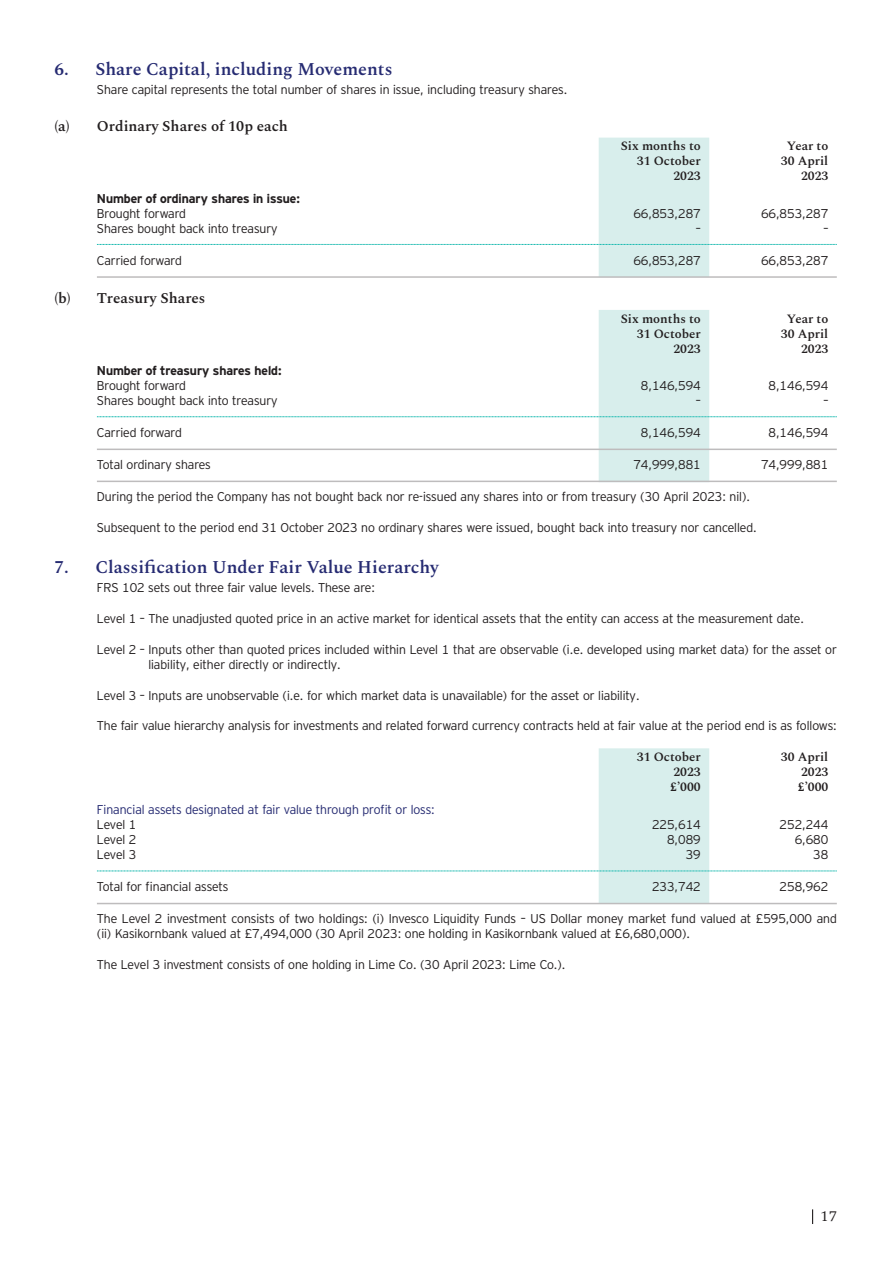
<style>
.page{position:relative;width:892px;height:1265px;background:#fff}
.page>*{position:absolute;margin:0;border:0;box-sizing:border-box;transform-origin:0 0}
.t1{font:600 18px "Spectral";color:#262b72}
.t2{font:600 15px "Spectral";color:#231f20}
.t3{font:300 15px "Swift Com";color:#231f20}
.t4{font:300 12.75px/15px "Invesco Interstate";color:#231f20}
.t5{font:600 12.75px "Spectral";color:#231f20}
.t6{font:700 12.75px "Invesco Interstate";color:#231f20}
.t7{font:300 12.75px "Invesco Interstate";color:#262b72}
</style>
<div class="page">
<svg style="left:812px;top:1209px;width:1px;height:14px"></svg>
<div style="left:599px;top:138px;width:110px;height:139px;background:#d8eeec"></div>
<svg style="left:97px;top:244px;width:740px;height:1px"></svg>
<hr style="left:97px;top:276px;width:740px;height:2px;background:#bebcbd">
<div style="left:599px;top:310px;width:110px;height:172px;background:#d8eeec"></div>
<svg style="left:97px;top:416px;width:740px;height:1px"></svg>
<hr style="left:97px;top:448px;width:740px;height:2px;background:#bebcbd">
<hr style="left:97px;top:480px;width:740px;height:2px;background:#bebcbd">
<div style="left:599px;top:748px;width:110px;height:155px;background:#d8eeec"></div>
<svg style="left:97px;top:870px;width:740px;height:1px"></svg>
<hr style="left:97px;top:902px;width:740px;height:2px;background:#bebcbd">
<h1 class="t1" style="left:54px;top:58px;width:340px">6. Share Capital, including Movements</h1>
<p class="t4" style="left:97px;top:83px;width:472px">Share capital represents the total number of shares in issue, including treasury shares.</p>
<p class="t2" style="left:54px;top:117px;width:235px">(a) Ordinary Shares of 10p each</p>
<p class="t5" style="left:621px;top:138px;width:81px">Six months to</p>
<p class="t5" style="left:787px;top:138px;width:43px">Year to</p>
<p class="t5" style="left:637px;top:153px;width:65px">31 October</p>
<p class="t5" style="left:781px;top:153px;width:49px">30 April</p>
<p class="t5" style="left:673px;top:168px;width:29px">2023</p>
<p class="t5" style="left:801px;top:168px;width:29px">2023</p>
<p class="t6" style="left:97px;top:193px;width:205px">Number of ordinary shares in issue:</p>
<p class="t4" style="left:97px;top:207px;width:90px">Brought forward</p>
<p class="t4" style="left:633px;top:207px;width:69px">66,853,287</p>
<p class="t4" style="left:761px;top:207px;width:69px">66,853,287</p>
<p class="t4" style="left:97px;top:222px;width:182px">Shares bought back into treasury</p>
<p class="t4" style="left:696px;top:222px;width:6px">–</p>
<p class="t4" style="left:823px;top:222px;width:6px">–</p>
<p class="t4" style="left:97px;top:254px;width:86px">Carried forward</p>
<p class="t4" style="left:633px;top:254px;width:69px">66,853,287</p>
<p class="t4" style="left:761px;top:254px;width:69px">66,853,287</p>
<p class="t2" style="left:54px;top:289px;width:153px">(b) Treasury Shares</p>
<p class="t5" style="left:621px;top:311px;width:81px">Six months to</p>
<p class="t5" style="left:787px;top:311px;width:43px">Year to</p>
<p class="t5" style="left:637px;top:326px;width:65px">31 October</p>
<p class="t5" style="left:781px;top:326px;width:49px">30 April</p>
<p class="t5" style="left:673px;top:341px;width:29px">2023</p>
<p class="t5" style="left:801px;top:341px;width:29px">2023</p>
<p class="t6" style="left:97px;top:366px;width:186px">Number of treasury shares held:</p>
<p class="t4" style="left:97px;top:379px;width:90px">Brought forward</p>
<p class="t4" style="left:641px;top:379px;width:61px">8,146,594</p>
<p class="t4" style="left:768px;top:379px;width:61px">8,146,594</p>
<p class="t4" style="left:97px;top:394px;width:182px">Shares bought back into treasury</p>
<p class="t4" style="left:696px;top:394px;width:6px">–</p>
<p class="t4" style="left:823px;top:394px;width:6px">–</p>
<p class="t4" style="left:97px;top:426px;width:86px">Carried forward</p>
<p class="t4" style="left:641px;top:426px;width:61px">8,146,594</p>
<p class="t4" style="left:768px;top:426px;width:61px">8,146,594</p>
<p class="t4" style="left:97px;top:458px;width:115px">Total ordinary shares</p>
<p class="t4" style="left:633px;top:458px;width:69px">74,999,881</p>
<p class="t4" style="left:761px;top:458px;width:69px">74,999,881</p>
<p class="t4" style="left:97px;top:490px;width:655px">During the period the Company has not bought back nor re-issued any shares into or from treasury (30 April 2023: nil).</p>
<p class="t4" style="left:97px;top:521px;width:661px">Subsequent to the period end 31 October 2023 no ordinary shares were issued, bought back into treasury nor cancelled.</p>
<h1 class="t1" style="left:54px;top:556px;width:386px">7. Classification Under Fair Value Hierarchy</h1>
<p class="t4" style="left:97px;top:581px;width:279px">FRS 102 sets out three fair value levels. These are:</p>
<p class="t4" style="left:97px;top:612px;width:709px">Level 1 – The unadjusted quoted price in an active market for identical assets that the entity can access at the measurement date.</p>
<p class="t4" style="left:148px;top:643px;width:690px;text-indent:-51px">Level 2 – Inputs other than quoted prices included within Level 1 that are observable (i.e. developed using market data) for the asset or liability, either directly or indirectly.</p>
<p class="t4" style="left:97px;top:688px;width:544px">Level 3 – Inputs are unobservable (i.e. for which market data is unavailable) for the asset or liability.</p>
<p class="t4" style="left:97px;top:719px;width:741px">The fair value hierarchy analysis for investments and related forward currency contracts held at fair value at the period end is as follows:</p>
<p class="t5" style="left:637px;top:749px;width:65px">31 October</p>
<p class="t5" style="left:781px;top:749px;width:49px">30 April</p>
<p class="t5" style="left:673px;top:764px;width:29px">2023</p>
<p class="t5" style="left:801px;top:764px;width:29px">2023</p>
<p class="t5" style="left:670px;top:779px;width:32px">£’000</p>
<p class="t5" style="left:798px;top:779px;width:32px">£’000</p>
<p class="t7" style="left:97px;top:805px;width:339px">Financial assets designated at fair value through profit or loss:</p>
<p class="t4" style="left:97px;top:818px;width:41px">Level 1</p>
<p class="t4" style="left:652px;top:818px;width:50px">225,614</p>
<p class="t4" style="left:780px;top:818px;width:50px">252,244</p>
<p class="t4" style="left:97px;top:833px;width:41px">Level 2</p>
<p class="t4" style="left:667px;top:833px;width:35px">8,089</p>
<p class="t4" style="left:795px;top:833px;width:35px">6,680</p>
<p class="t4" style="left:97px;top:848px;width:41px">Level 3</p>
<p class="t4" style="left:686px;top:848px;width:17px">39</p>
<p class="t4" style="left:813px;top:848px;width:17px">38</p>
<p class="t4" style="left:97px;top:880px;width:133px">Total for financial assets</p>
<p class="t4" style="left:652px;top:880px;width:50px">233,742</p>
<p class="t4" style="left:780px;top:880px;width:50px">258,962</p>
<p class="t4" style="left:97px;top:912px;width:741px">The Level 2 investment consists of two holdings: (i) Invesco Liquidity Funds – US Dollar money market fund valued at £595,000 and (ii) Kasikornbank valued at £7,494,000 (30 April 2023: one holding in Kasikornbank valued at £6,680,000).</p>
<p class="t4" style="left:97px;top:958px;width:470px">The Level 3 investment consists of one holding in Lime Co. (30 April 2023: Lime Co.).</p>
<p class="t3" style="left:820px;top:1206px;width:18px">17</p>
</div>
